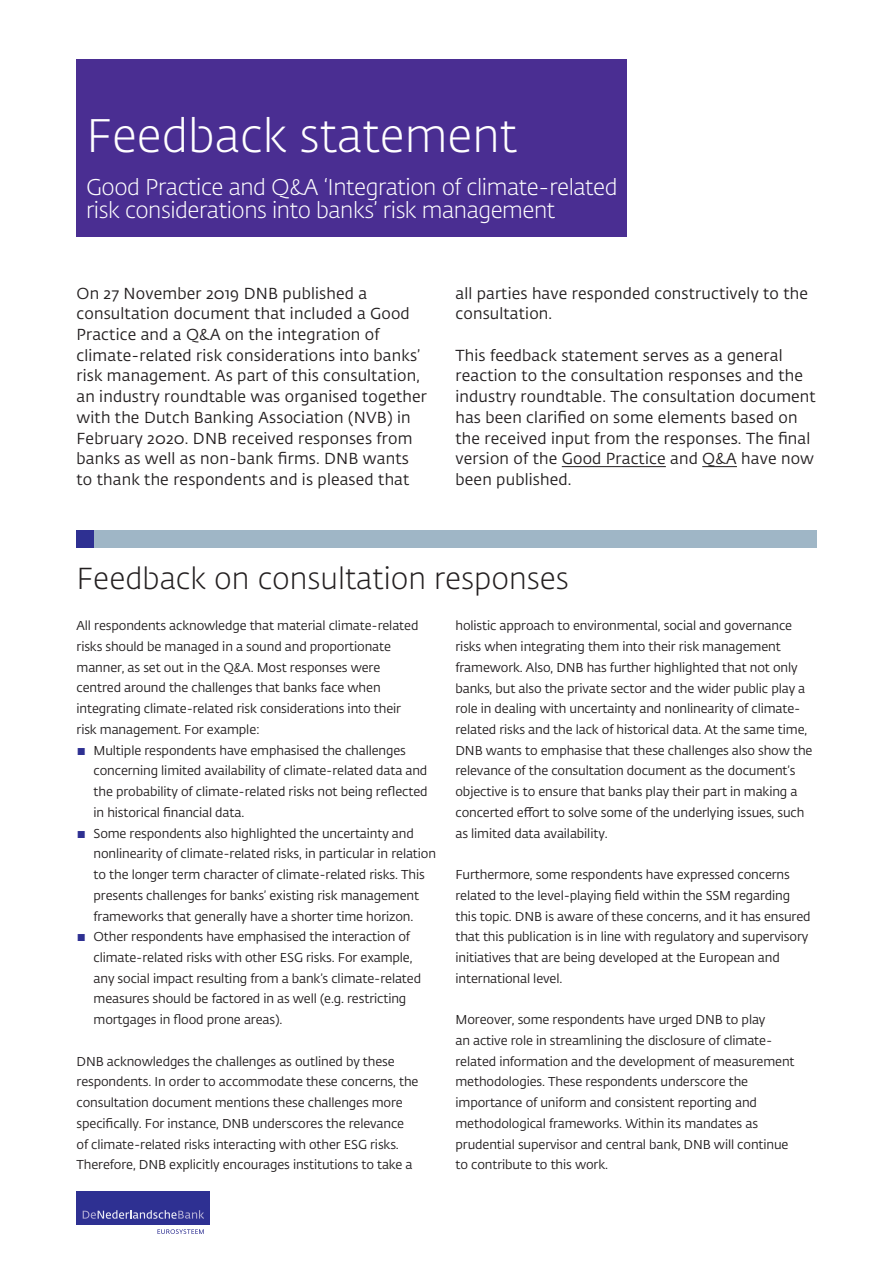
<style>
.page{position:relative;width:893px;height:1263px;background:#fff}
.page>*{position:absolute;margin:0;border:0;box-sizing:border-box;transform-origin:0 0}
.t1{font:300 46.5px "DNB Fedra";color:#fff}
.t2{font:300 30px "DNB Fedra";color:#231f20}
.t3{font:300 22.5px/22.5px "DNB Fedra";letter-spacing:-.02em;color:#fff}
.t4{font:15.75px/20.7px "DNB Fedra";letter-spacing:.01em;color:#231f20}
.t5{font:12.75px/20.7px "DNB Fedra";letter-spacing:-.01em;color:#231f20}
.s1{color:#2e3092}
</style>
<div class="page">
<div style="left:77px;top:1191px;width:133px;height:34px;background:#2e3092"></div>
<svg style="left:157px;top:1229px;width:47px;height:5px"></svg>
<svg style="left:83px;top:1210px;width:121px;height:9px"></svg>
<div style="left:77px;top:59px;width:550px;height:177px;background:#4a2e92"></div>
<div style="left:77px;top:530px;width:739px;height:17px;background:#9fb6c6"></div>
<div style="left:77px;top:530px;width:17px;height:17px;background:#2e3092"></div>
<hr style="left:562px;top:466px;width:104px;height:1px;background:#231f20">
<hr style="left:702px;top:466px;width:35px;height:1px;background:#231f20">
<h1 class="t1" style="left:86px;top:108px;width:433px">Feedback statement</h1>
<h3 class="t3" style="left:86px;top:177px;width:533px">Good Practice and Q&amp;A ‘Integration of climate-related risk considerations into banks’ risk management</h3>
<p class="t4" style="left:77px;top:283px;width:352px">On 27 November 2019 DNB published a consultation document that included a Good Practice and a Q&amp;A on the integration of climate-related risk considerations into banks’ risk management. As part of this consultation, an industry roundtable was organised together with the Dutch Banking Association (NVB) in February 2020. DNB received responses from banks as well as non-bank firms. DNB wants to thank the respondents and is pleased that</p>
<p class="t4" style="left:455px;top:283px;width:354px">all parties have responded constructively to the consultation.</p>
<p class="t4" style="left:455px;top:345px;width:362px">This feedback statement serves as a general reaction to the consultation responses and the industry roundtable. The consultation document has been clarified on some elements based on the received input from the responses. The final version of the Good Practice and Q&amp;A have now been published.</p>
<h2 class="t2" style="left:77px;top:560px;width:494px">Feedback on consultation responses</h2>
<p class="t5" style="left:77px;top:616px;width:343px">All respondents acknowledge that material climate-related risks should be managed in a sound and proportionate manner, as set out in the Q&amp;A. Most responses were centred around the challenges that banks face when integrating climate-related risk considerations into their risk management. For example:</p>
<p class="t5" style="left:94px;top:740px;width:336px;text-indent:-17px"><span class="s1">▪</span> Multiple respondents have emphasised the challenges concerning limited availability of climate-related data and the probability of climate-related risks not being reflected in historical financial data.</p>
<p class="t5" style="left:94px;top:823px;width:344px;text-indent:-17px"><span class="s1">▪</span> Some respondents also highlighted the uncertainty and nonlinearity of climate-related risks, in particular in relation to the longer term character of climate-related risks. This presents challenges for banks’ existing risk management frameworks that generally have a shorter time horizon.</p>
<p class="t5" style="left:94px;top:927px;width:329px;text-indent:-17px"><span class="s1">▪</span> Other respondents have emphasised the interaction of climate-related risks with other ESG risks. For example, any social impact resulting from a bank’s climate-related measures should be factored in as well (e.g. restricting mortgages in flood prone areas).</p>
<p class="t5" style="left:77px;top:1051px;width:343px">DNB acknowledges the challenges as outlined by these respondents. In order to accommodate these concerns, the consultation document mentions these challenges more specifically. For instance, DNB underscores the relevance of climate-related risks interacting with other ESG risks.<br>Therefore, DNB explicitly encourages institutions to take a</p>
<p class="t5" style="left:455px;top:616px;width:359px">holistic approach to environmental, social and governance risks when integrating them into their risk management framework. Also, DNB has further highlighted that not only banks, but also the private sector and the wider public play a role in dealing with uncertainty and nonlinearity of climate&shy;related risks and the lack of historical data. At the same time, DNB wants to emphasise that these challenges also show the relevance of the consultation document as the document’s objective is to ensure that banks play their part in making a concerted effort to solve some of the underlying issues, such as limited data availability.</p>
<p class="t5" style="left:455px;top:864px;width:357px">Furthermore, some respondents have expressed concerns related to the level-playing field within the SSM regarding this topic. DNB is aware of these concerns, and it has ensured that this publication is in line with regulatory and supervisory initiatives that are being developed at the European and international level.</p>
<p class="t5" style="left:455px;top:1010px;width:341px">Moreover, some respondents have urged DNB to play<br>an active role in streamlining the disclosure of climate&shy;related information and the development of measurement methodologies. These respondents underscore the importance of uniform and consistent reporting and methodological frameworks. Within its mandates as prudential supervisor and central bank, DNB will continue to contribute to this work.</p>
</div>
